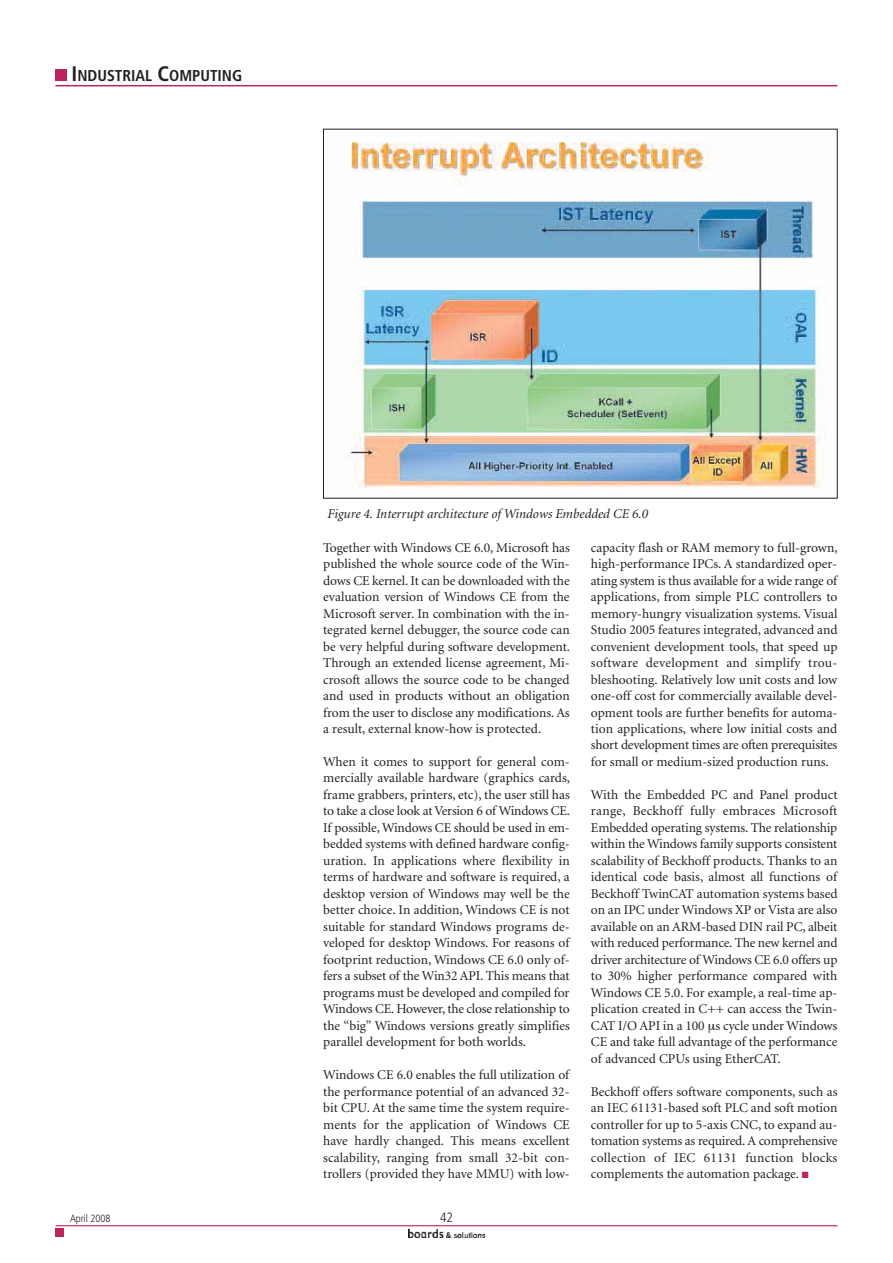
<style>
.page{position:relative;width:893px;height:1263px;background:#fff}
.page>*{position:absolute;margin:0;border:0;box-sizing:border-box;transform-origin:0 0}
.t1{font:700 condensed 15.75px "Frutiger";color:#231f20}
.t2{font:13.5px/16.5px "Minion";color:#231f20;text-align:justify}
.t3{font:italic 13.5px "Minion";color:#231f20}
.t4{font:300 condensed 13.5px "Frutiger";color:#231f20}
.t5{font:300 condensed 10.5px "Frutiger";color:#231f20}
.s1{font-size:21px}
.s2{color:#bf235d}
</style>
<div class="page">
<img style="left:408px;top:1230px;width:76px;height:8px">
<hr style="left:55px;top:1225px;width:782px;height:1px;background:#bf235d">
<div style="left:56px;top:1229px;width:8px;height:8px;background:#bf235d"></div>
<hr style="left:55px;top:85px;width:782px;height:1px;background:#bf235d">
<div style="left:55px;top:69px;width:12px;height:12px;background:#bf235d"></div>
<img style="left:347px;top:141px;width:479px;height:348px">
<p class="t1" style="left:71px;top:69px;width:172px"><span class="s1">I</span>NDUSTRIAL <span class="s1">C</span>OMPUTING</p>
<p class="t3" style="left:327px;top:508px;width:322px">Figure 4. Interrupt architecture of Windows Embedded CE 6.0</p>
<p class="t2" style="left:323px;top:540px;width:248px">Together with Windows CE 6.0, Microsoft has published the whole source code of the Win&shy;dows CE kernel. It can be downloaded with the evaluation version of Windows CE from the Microsoft server. In combination with the in&shy;tegrated kernel debugger, the source code can be very helpful during software development.<br>Through an extended license agreement, Mi&shy;crosoft allows the source code to be changed and used in products without an obligation from the user to disclose any modifications. As a result, external know-how is protected.</p>
<p class="t2" style="left:323px;top:755px;width:248px">When it comes to support for general com&shy;mercially available hardware (graphics cards, frame grabbers, printers, etc), the user still has to take a close look at Version 6 of Windows CE.<br>If possible, Windows CE should be used in em&shy;bedded systems with defined hardware config&shy;uration. In applications where flexibility in terms of hardware and software is required, a desktop version of Windows may well be the better choice. In addition, Windows CE is not suitable for standard Windows programs de&shy;veloped for desktop Windows. For reasons of footprint reduction, Windows CE 6.0 only of&shy;fers a subset of the Win32 API. This means that programs must be developed and compiled for Windows CE. However, the close relationship to the “big” Windows versions greatly simplifies parallel development for both worlds.</p>
<p class="t2" style="left:323px;top:1068px;width:248px">Windows CE 6.0 enables the full utilization of the performance potential of an advanced 32- bit CPU. At the same time the system require&shy;ments for the application of Windows CE have hardly changed. This means excellent scalability, ranging from small 32-bit con&shy;trollers (provided they have MMU) with low-</p>
<p class="t2" style="left:591px;top:540px;width:248px">capacity flash or RAM memory to full-grown, high-performance IPCs. A standardized oper&shy;ating system is thus available for a wide range of applications, from simple PLC controllers to memory-hungry visualization systems. Visual Studio 2005 features integrated, advanced and convenient development tools, that speed up software development and simplify trou&shy;bleshooting. Relatively low unit costs and low one-off cost for commercially available devel&shy;opment tools are further benefits for automa&shy;tion applications, where low initial costs and short development times are often prerequisites for small or medium-sized production runs.</p>
<p class="t2" style="left:591px;top:787px;width:248px">With the Embedded PC and Panel product range, Beckhoff fully embraces Microsoft Embedded operating systems. The relationship within the Windows family supports consistent scalability of Beckhoff products. Thanks to an identical code basis, almost all functions of Beckhoff TwinCAT automation systems based on an IPC under Windows XP or Vista are also available on an ARM-based DIN rail PC, albeit with reduced performance. The new kernel and driver architecture of Windows CE 6.0 offers up to 30% higher performance compared with Windows CE 5.0. For example, a real-time ap&shy;plication created in C++ can access the Twin-CAT I/O API in a 100 s cycle under Windows CE and take full advantage of the performance of advanced CPUs using EtherCAT.</p>
<p class="t2" style="left:591px;top:1084px;width:248px">Beckhoff offers software components, such as an IEC 61131-based soft PLC and soft motion controller for up to 5-axis CNC, to expand au&shy;tomation systems as required. A comprehensive collection of IEC 61131 function blocks complements the automation package. <span class="s2">■</span></p>
<p class="t5" style="left:70px;top:1214px;width:42px">April 2008</p>
<p class="t4" style="left:440px;top:1212px;width:14px">42</p>
</div>
